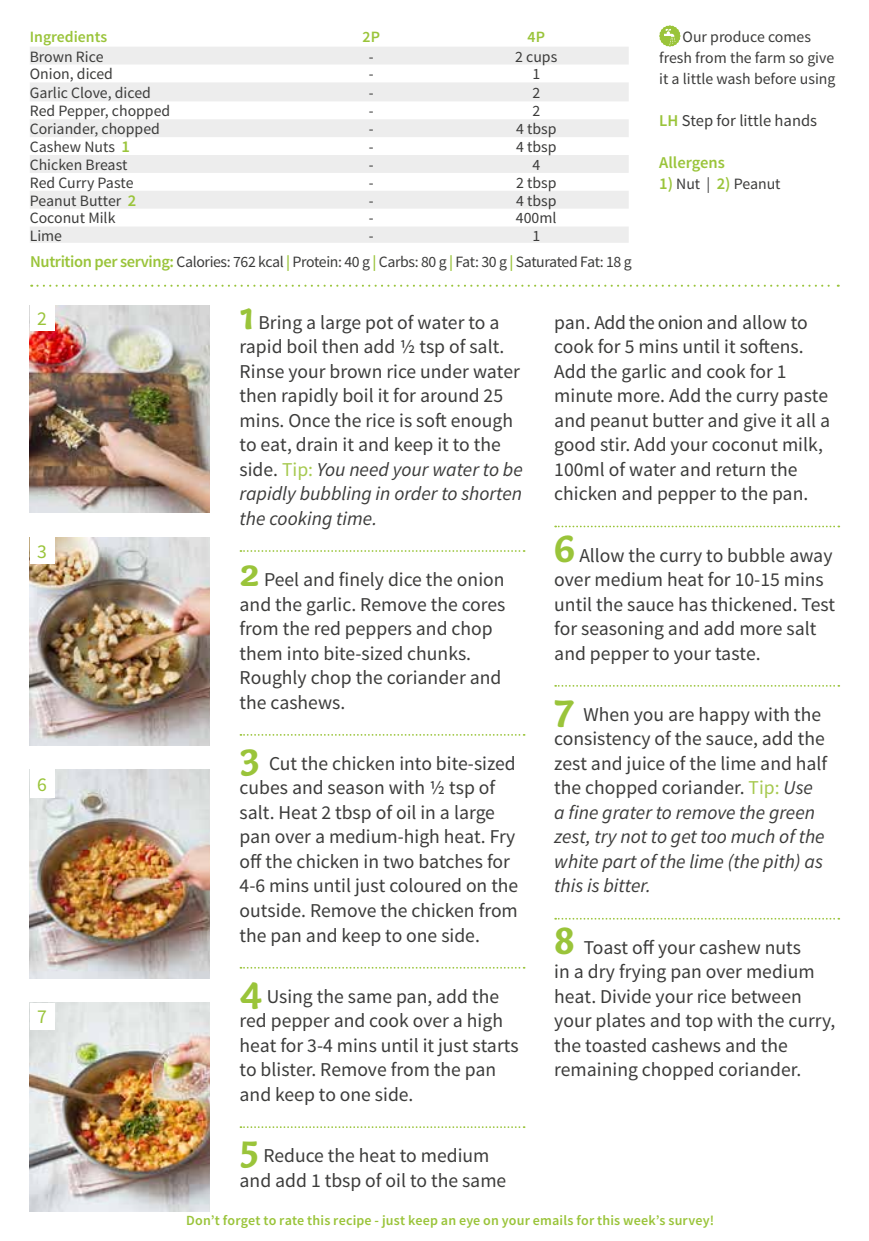
<style>
.page{position:relative;width:869px;height:1241px;background:#fff}
.page>*{position:absolute;margin:0;border:0;box-sizing:border-box;transform-origin:0 0}
.t1{font:19.6px/24.5px "Source Sans Pro";color:#3c3c3b}
.t2{font:italic 19.6px/24.5px "Source Sans Pro";color:#3c3c3b}
.t3{font:19.6px "Source Sans Pro";color:#9ac43a}
.t4{font:16.45px "Source Sans Pro";color:#3c3c3b}
.t5{font:600 16.45px "Source Sans Pro";color:#9ac43a}
.t6{font:15.75px/21px "Source Sans Pro";color:#3c3c3b;text-align:center}
.t7{font:15.75px "Source Sans Pro";letter-spacing:-.025em;color:#3c3c3b}
.t8{font:600 15.75px "Source Sans Pro";color:#9ac43a}
.t9{font:600 14px "Source Sans Pro";letter-spacing:.015em;color:#9ac43a}
.s1{font-weight:600;font-size:16.45px;color:#9ac43a}
.s2{font-weight:600;color:#9ac43a}
.s3{font-family:"Capucine Basic";font-weight:700;font-size:41.12px;color:#9ac43a}
.s4{color:#a6c94f}
.s5{font-style:italic}
.s6{font-family:"Capucine Basic";font-weight:700;font-style:normal;font-size:41.12px;color:#9ac43a}
.s7{font-style:normal}
.s8{font-style:normal;color:#a6c94f}
</style>
<div class="page">
<img style="left:30px;top:1002px;width:180px;height:208px">
<img style="left:30px;top:769px;width:180px;height:209px">
<img style="left:30px;top:305px;width:180px;height:207px">
<img style="left:30px;top:537px;width:180px;height:208px">
<svg style="left:240px;top:550px;width:284px;height:2px"></svg>
<svg style="left:240px;top:734px;width:284px;height:1px"></svg>
<svg style="left:240px;top:967px;width:284px;height:1px"></svg>
<svg style="left:240px;top:1126px;width:284px;height:1px"></svg>
<svg style="left:555px;top:525px;width:283px;height:2px"></svg>
<svg style="left:555px;top:685px;width:283px;height:1px"></svg>
<svg style="left:555px;top:917px;width:283px;height:2px"></svg>
<svg style="left:31px;top:284px;width:807px;height:3px"></svg>
<svg style="left:30px;top:47px;width:598px;height:196px;fill:#ededed"></svg>
<div style="left:30px;top:304px;width:25px;height:26px;background:#fff"></div>
<div style="left:30px;top:537px;width:25px;height:26px;background:#fff"></div>
<div style="left:30px;top:769px;width:25px;height:29px;background:#fff"></div>
<div style="left:30px;top:1002px;width:25px;height:27px;background:#fff"></div>
<svg style="left:659px;top:25px;width:21px;height:22px"></svg>
<p class="t8" style="left:30px;top:26px;width:79px">Ingredients</p>
<p class="t8" style="left:362px;top:26px;width:19px">2P</p>
<p class="t8" style="left:527px;top:26px;width:19px">4P</p>
<p class="t6" style="left:30px;top:46px;width:75px">Brown Rice</p>
<p class="t6" style="left:368px;top:46px;width:6px">-</p>
<p class="t6" style="left:515px;top:46px;width:44px">2 cups</p>
<p class="t6" style="left:30px;top:64px;width:85px">Onion, diced</p>
<p class="t6" style="left:368px;top:64px;width:6px">-</p>
<p class="t6" style="left:532px;top:64px;width:9px">1</p>
<p class="t6" style="left:30px;top:82px;width:123px">Garlic Clove, diced</p>
<p class="t6" style="left:368px;top:82px;width:6px">-</p>
<p class="t6" style="left:532px;top:82px;width:9px">2</p>
<p class="t6" style="left:30px;top:101px;width:142px">Red Pepper, chopped</p>
<p class="t6" style="left:368px;top:101px;width:6px">-</p>
<p class="t6" style="left:532px;top:101px;width:9px">2</p>
<p class="t6" style="left:30px;top:119px;width:132px">Coriander, chopped</p>
<p class="t6" style="left:368px;top:119px;width:6px">-</p>
<p class="t6" style="left:515px;top:119px;width:42px">4 tbsp</p>
<p class="t6" style="left:30px;top:137px;width:101px">Cashew Nuts <span class="s1">1</span></p>
<p class="t6" style="left:368px;top:136px;width:6px">-</p>
<p class="t6" style="left:515px;top:136px;width:42px">4 tbsp</p>
<p class="t6" style="left:30px;top:154px;width:99px">Chicken Breast</p>
<p class="t6" style="left:368px;top:154px;width:6px">-</p>
<p class="t6" style="left:532px;top:154px;width:9px">4</p>
<p class="t6" style="left:30px;top:172px;width:105px">Red Curry Paste</p>
<p class="t6" style="left:368px;top:172px;width:6px">-</p>
<p class="t6" style="left:515px;top:172px;width:42px">2 tbsp</p>
<p class="t6" style="left:30px;top:190px;width:108px">Peanut Butter <span class="s1">2</span></p>
<p class="t6" style="left:368px;top:190px;width:6px">-</p>
<p class="t6" style="left:515px;top:190px;width:42px">4 tbsp</p>
<p class="t6" style="left:30px;top:208px;width:87px">Coconut Milk</p>
<p class="t6" style="left:368px;top:208px;width:6px">-</p>
<p class="t6" style="left:515px;top:208px;width:42px">400ml</p>
<p class="t6" style="left:30px;top:225px;width:34px">Lime</p>
<p class="t6" style="left:368px;top:225px;width:6px">-</p>
<p class="t6" style="left:532px;top:225px;width:9px">1</p>
<p class="t7" style="left:30px;top:252px;width:602px"><span class="s1">Nutrition per serving:</span> Calories: 762 kcal <span class="s2">|</span> Protein: 40 g <span class="s2">|</span> Carbs: 80 g <span class="s2">|</span> Fat: 30 g <span class="s2">|</span> Saturated Fat: 18 g</p>
<p class="t6" style="left:659px;top:26px;width:178px">Our produce comes<br>fresh from the farm so give it a little wash before using</p>
<p class="t4" style="left:659px;top:110px;width:159px"><span class="s2">LH</span> Step for little hands</p>
<p class="t5" style="left:659px;top:152px;width:67px">Allergens</p>
<p class="t6" style="left:659px;top:173px;width:123px"><span class="s1">1)</span> Nut | <span class="s1">2)</span> Peanut</p>
<p class="t3" style="left:37px;top:306px;width:11px">2</p>
<p class="t3" style="left:37px;top:539px;width:11px">3</p>
<p class="t3" style="left:37px;top:772px;width:11px">6</p>
<p class="t3" style="left:37px;top:1004px;width:11px">7</p>
<p class="t1" style="left:239px;top:310px;width:284px"><span class="s3">1</span> Bring a large pot of water to a rapid boil then add 1/2 tsp of salt.<br>Rinse your brown rice under water then rapidly boil it for around 25 mins. Once the rice is soft enough to eat, drain it and keep it to the side. <span class="s4">Tip:</span> <span class="s5">You need your water to be rapidly bubbling in order to shorten the cooking time.</span></p>
<p class="t1" style="left:239px;top:567px;width:267px"><span class="s3">2</span> Peel and finely dice the onion and the garlic. Remove the cores from the red peppers and chop them into bite-sized chunks.<br>Roughly chop the coriander and the cashews.</p>
<p class="t1" style="left:239px;top:751px;width:280px"><span class="s3">3</span> Cut the chicken into bite-sized cubes and season with 1/2 tsp of salt. Heat 2 tbsp of oil in a large pan over a medium-high heat. Fry off the chicken in two batches for<br>4-6 mins until just coloured on the outside. Remove the chicken from the pan and keep to one side.</p>
<p class="t1" style="left:239px;top:984px;width:280px"><span class="s3">4</span> Using the same pan, add the red pepper and cook over a high heat for 3-4 mins until it just starts to blister. Remove from the pan and keep to one side.</p>
<p class="t1" style="left:239px;top:1143px;width:268px"><span class="s3">5</span> Reduce the heat to medium and add 1 tbsp of oil to the same</p>
<p class="t1" style="left:554px;top:310px;width:277px">pan. Add the onion and allow to cook for 5 mins until it softens.<br>Add the garlic and cook for 1 minute more. Add the curry paste and peanut butter and give it all a good stir. Add your coconut milk,<br>100ml of water and return the chicken and pepper to the pan.</p>
<p class="t1" style="left:554px;top:543px;width:282px"><span class="s3">6</span> Allow the curry to bubble away over medium heat for 10-15 mins until the sauce has thickened. Test for seasoning and add more salt and pepper to your taste.</p>
<p class="t2" style="left:554px;top:702px;width:274px"><span class="s6">7</span> <span class="s7">When you are happy with the consistency of the sauce, add the zest and juice of the lime and half the chopped coriander.</span> <span class="s8">Tip:</span> Use a fine grater to remove the green zest, try not to get too much of the white part of the lime (the pith) as this is bitter.</p>
<p class="t1" style="left:554px;top:935px;width:282px"><span class="s3">8</span> Toast off your cashew nuts<br>in a dry frying pan over medium heat. Divide your rice between your plates and top with the curry, the toasted cashews and the remaining chopped coriander.</p>
<p class="t9" style="left:186px;top:1211px;width:529px">Don’t forget to rate this recipe - just keep an eye on your emails for this week’s survey!</p>
</div>
